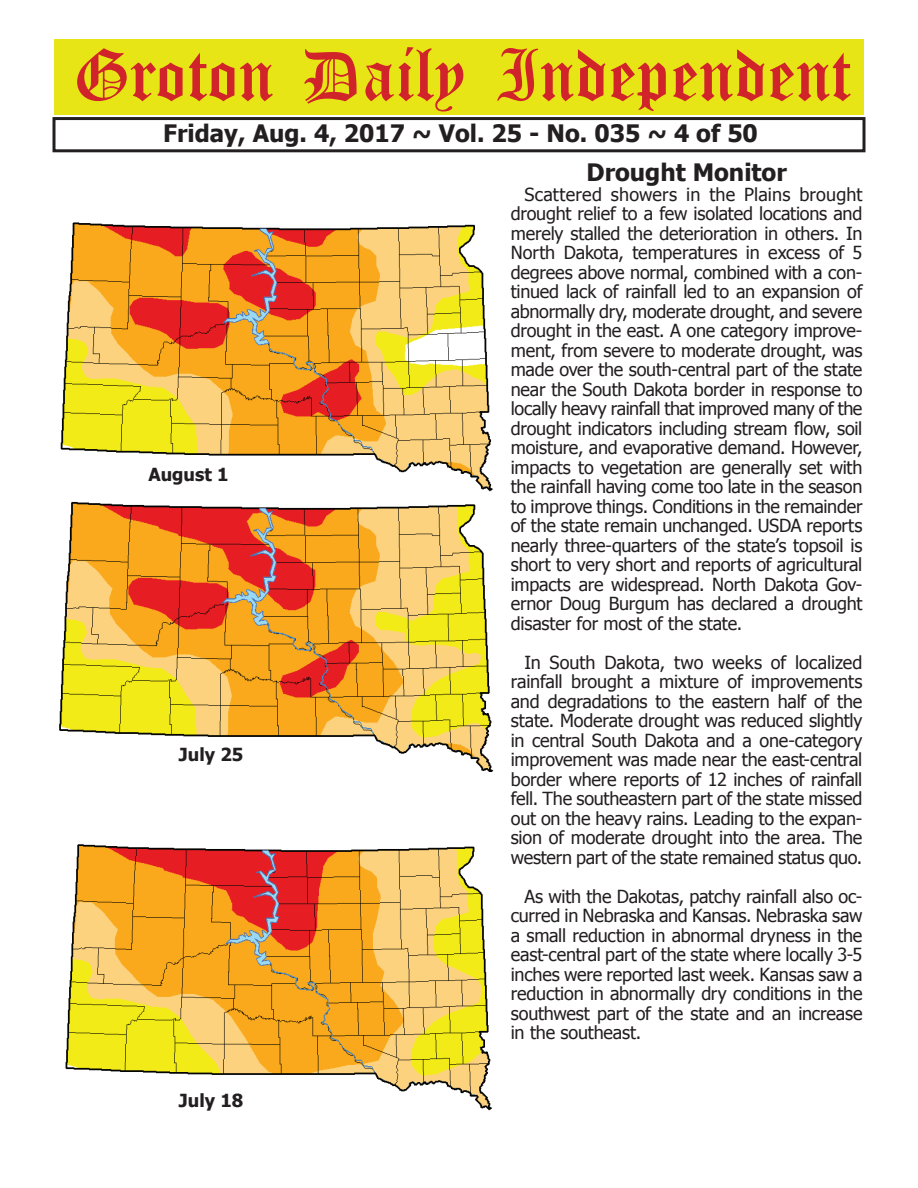
<style>
.page{position:relative;width:918px;height:1188px;background:#fff}
.page>*{position:absolute;margin:0;border:0;box-sizing:border-box;transform-origin:0 0}
.t1{font:54px "Old English Five";color:#d1232a}
.t2{font:700 24px "Tahoma";color:#231f20}
.t3{font:18px/19.5px "Tahoma";letter-spacing:-.01em;color:#231f20;text-align:justify}
.t4{font:700 18px "Tahoma";color:#231f20}
</style>
<div class="page">
<div style="left:52px;top:117px;width:814px;height:35px;border:3px solid #231f20"></div>
<div style="left:54px;top:40px;width:810px;height:75px;background:#e7e515"></div>
<img style="left:60px;top:222px;width:433px;height:270px">
<img style="left:65px;top:844px;width:427px;height:267px">
<img style="left:59px;top:501px;width:434px;height:271px">
<h1 class="t1" style="left:73px;top:50px;width:779px">Groton Daily Independent</h1>
<h2 class="t2" style="left:163px;top:116px;width:596px">Friday, Aug. 4, 2017 ~ Vol. 25 - No. 035 ~ 4 of 50</h2>
<p class="t4" style="left:148px;top:462px;width:82px">August 1</p>
<p class="t4" style="left:179px;top:742px;width:66px">July 25</p>
<p class="t4" style="left:179px;top:1088px;width:66px">July 18</p>
<h2 class="t2" style="left:587px;top:156px;width:202px">Drought Monitor</h2>
<p class="t3" style="left:511px;top:184px;width:353px;text-indent:14px">Scattered showers in the Plains brought drought relief to a few isolated locations and merely stalled the deterioration in others. In North Dakota, temperatures in excess of 5 degrees above normal, combined with a con&shy;tinued lack of rainfall led to an expansion of abnormally dry, moderate drought, and severe drought in the east. A one category improve&shy;ment, from severe to moderate drought, was made over the south-central part of the state near the South Dakota border in response to locally heavy rainfall that improved many of the drought indicators including stream flow, soil moisture, and evaporative demand. However, impacts to vegetation are generally set with the rainfall having come too late in the season to improve things. Conditions in the remainder of the state remain unchanged. USDA reports nearly three-quarters of the state’s topsoil is short to very short and reports of agricultural impacts are widespread. North Dakota Gov&shy;ernor Doug Burgum has declared a drought disaster for most of the state.</p>
<p class="t3" style="left:511px;top:652px;width:353px;text-indent:14px">In South Dakota, two weeks of localized rainfall brought a mixture of improvements and degradations to the eastern half of the state. Moderate drought was reduced slightly in central South Dakota and a one-category improvement was made near the east-central border where reports of 12 inches of rainfall fell. The southeastern part of the state missed out on the heavy rains. Leading to the expan&shy;sion of moderate drought into the area. The western part of the state remained status quo.</p>
<p class="t3" style="left:511px;top:886px;width:353px;text-indent:14px">As with the Dakotas, patchy rainfall also oc&shy;curred in Nebraska and Kansas. Nebraska saw a small reduction in abnormal dryness in the east-central part of the state where locally 3-5 inches were reported last week. Kansas saw a reduction in abnormally dry conditions in the southwest part of the state and an increase in the southeast.</p>
</div>
